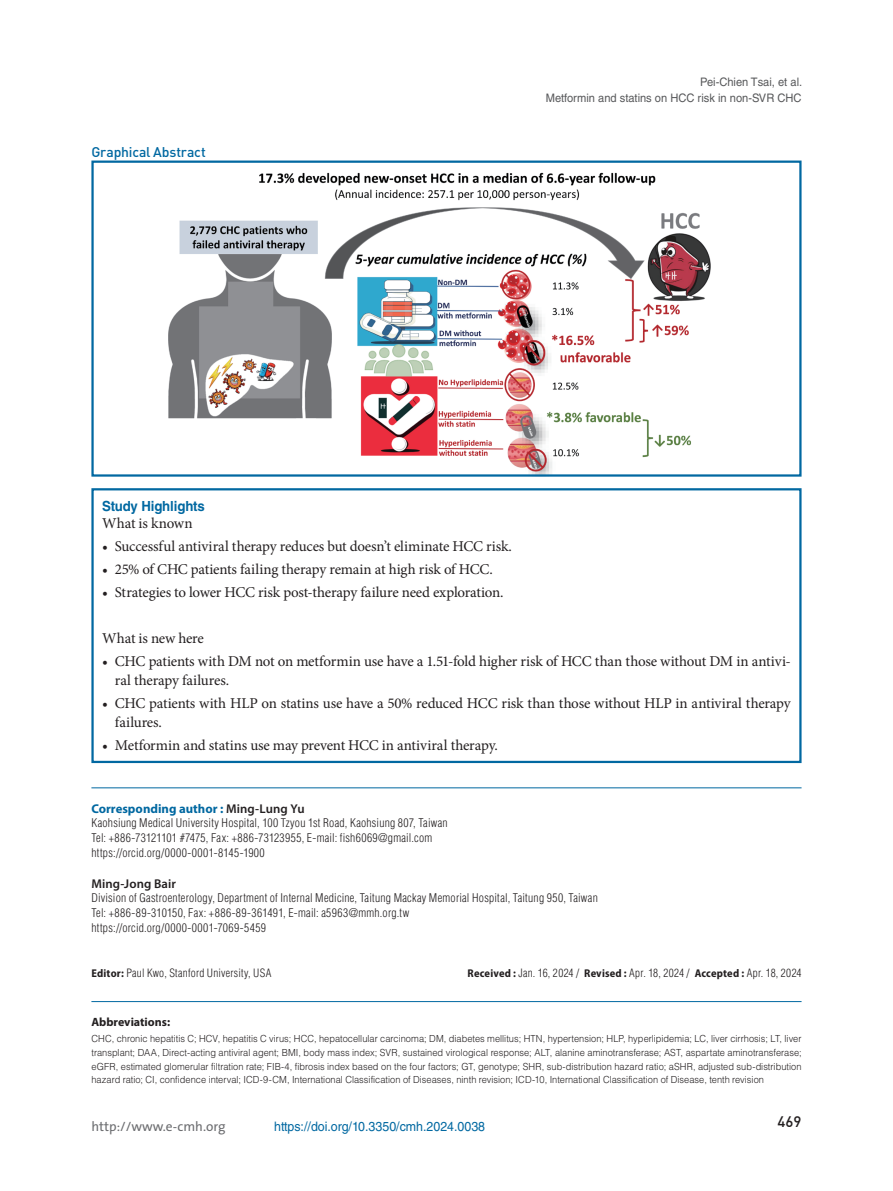
<style>
.page{position:relative;width:893px;height:1191px;background:#fff}
.page>*{position:absolute;margin:0;border:0;box-sizing:border-box;transform-origin:0 0}
.t1{font:15px/18.8px "Minion Pro";letter-spacing:-.015em;color:#231f20}
.t2{font:15px "Dinmed";color:#231f20}
.t3{font:500 13.95px "DIN Pro";letter-spacing:-.01em;color:#0168a1}
.t4{font:700 13.95px "Helvetica LT Std";letter-spacing:-.01em;color:#0168a1;scale:.95 1}
.t5{font:13.5px "The Sans";color:#6c6d70}
.t6{font:13.05px "Helvetica LT Std";color:#0168a1;scale:.95 1}
.t7{font:700 12.75px "Myriad Pro";color:#0168a1}
.t8{font:600 12.75px "Myriad Pro";letter-spacing:.01em;color:#231f20}
.t9{font:700 12px "Myriad Pro";color:#231f20}
.t10{font:300 condensed 11.7px/15px "Helvetica LT Std";letter-spacing:.02em;color:#231f20}
.t11{font:11.7px/15.8px "Helvetica LT Std";color:#57585a;text-align:right;scale:.95 1}
.t12{font:300 condensed 11.25px "Helvetica LT Std";letter-spacing:.025em;color:#231f20}
.t13{font:300 9.75px/13.5px "Helvetica LT Std";color:#231f20;text-align:justify;scale:.95 1}
.s1{font-weight:600;color:#231f20}
.s2{font-family:"Myriad Pro";font-weight:700;font-stretch:semi-condensed}
</style>
<div class="page">
<hr style="left:91px;top:1001px;width:710px;height:1px;background:#0168a1">
<hr style="left:91px;top:787px;width:710px;height:1px;background:#0168a1">
<img style="left:168px;top:172px;width:543px;height:301px">
<div style="left:91px;top:160px;width:710px;height:316px;border:2px solid #0168a1"></div>
<div style="left:91px;top:488px;width:710px;height:275px;border:2px solid #0168a1"></div>
<h2 class="t3" style="left:91px;top:142px;width:116px">Graphical Abstract</h2>
<p class="t11" style="left:546px;top:74px;width:271px">Pei-Chien Tsai, et al.<br>Metformin and statins on HCC risk in non-SVR CHC</p>
<h2 class="t4" style="left:102px;top:497px;width:110px">Study Highlights</h2>
<h1 class="t1" style="left:102px;top:514px;width:92px">What is known</h1>
<h1 class="t1" style="left:102px;top:537px;width:411px">• Successful antiviral therapy reduces but doesn’t eliminate HCC risk.</h1>
<h1 class="t1" style="left:102px;top:560px;width:392px">• 25% of CHC patients failing therapy remain at high risk of HCC.</h1>
<h1 class="t1" style="left:102px;top:583px;width:403px">• Strategies to lower HCC risk post-therapy failure need exploration.</h1>
<h1 class="t1" style="left:102px;top:629px;width:103px">What is new here</h1>
<h1 class="t1" style="left:115px;top:652px;width:678px;text-indent:-13px">• CHC patients with DM not on metformin use have a 1.51-fold higher risk of HCC than those without DM in antivi&shy;ral therapy failures.</h1>
<h1 class="t1" style="left:115px;top:693px;width:677px;text-indent:-13px">• CHC patients with HLP on statins use have a 50% reduced HCC risk than those without HLP in antiviral therapy failures.</h1>
<h1 class="t1" style="left:102px;top:735px;width:397px">• Metformin and statins use may prevent HCC in antiviral therapy.</h1>
<h3 class="t7" style="left:91px;top:800px;width:215px">Corresponding author : <span class="s1">Ming-Lung Yu</span></h3>
<p class="t10" style="left:91px;top:815px;width:358px">Kaohsiung Medical University Hospital, 100 Tzyou 1st Road, Kaohsiung 807, Taiwan<br>Tel: +886-73121101 #7475, Fax: +886-73123955, E-mail: fish6069@gmail.com https://orcid.org/0000-0001-8145-1900</p>
<h3 class="t8" style="left:91px;top:875px;width:86px">Ming-Jong Bair</h3>
<p class="t10" style="left:91px;top:890px;width:508px">Division of Gastroenterology, Department of Internal Medicine, Taitung Mackay Memorial Hospital, Taitung 950, Taiwan<br>Tel: +886-89-310150, Fax: +886-89-361491, E-mail: a5963@mmh.org.tw<br>https://orcid.org/0000-0001-7069-5459</p>
<p class="t12" style="left:91px;top:965px;width:181px"><span class="s2">Editor:</span> Paul Kwo, Stanford University, USA</p>
<p class="t12" style="left:468px;top:965px;width:335px"><span class="s2">Received :</span> Jan. 16, 2024 / <span class="s2">Revised :</span> Apr. 18, 2024 / <span class="s2">Accepted :</span> Apr. 18, 2024</p>
<p class="t9" style="left:91px;top:1014px;width:80px">Abbreviations:</p>
<p class="t13" style="left:91px;top:1032px;width:749px">CHC, chronic hepatitis C; HCV, hepatitis C virus; HCC, hepatocellular carcinoma; DM, diabetes mellitus; HTN, hypertension; HLP, hyperlipidemia; LC, liver cirrhosis; LT, liver transplant; DAA, Direct-acting antiviral agent; BMI, body mass index; SVR, sustained virological response; ALT, alanine aminotransferase; AST, aspartate aminotransferase; eGFR, estimated glomerular filtration rate; FIB-4, fibrosis index based on the four factors; GT, genotype; SHR, sub-distribution hazard ratio; aSHR, adjusted sub-distribution hazard ratio; CI, confidence interval; ICD-9-CM, International Classification of Diseases, ninth revision; ICD-10, International Classification of Disease, tenth revision</p>
<h3 class="t5" style="left:91px;top:1115px;width:136px">http://www.e-cmh.org</h3>
<h3 class="t6" style="left:274px;top:1118px;width:223px">https://doi.org/10.3350/cmh.2024.0038</h3>
<h1 class="t2" style="left:778px;top:1112px;width:25px">469</h1>
</div>
